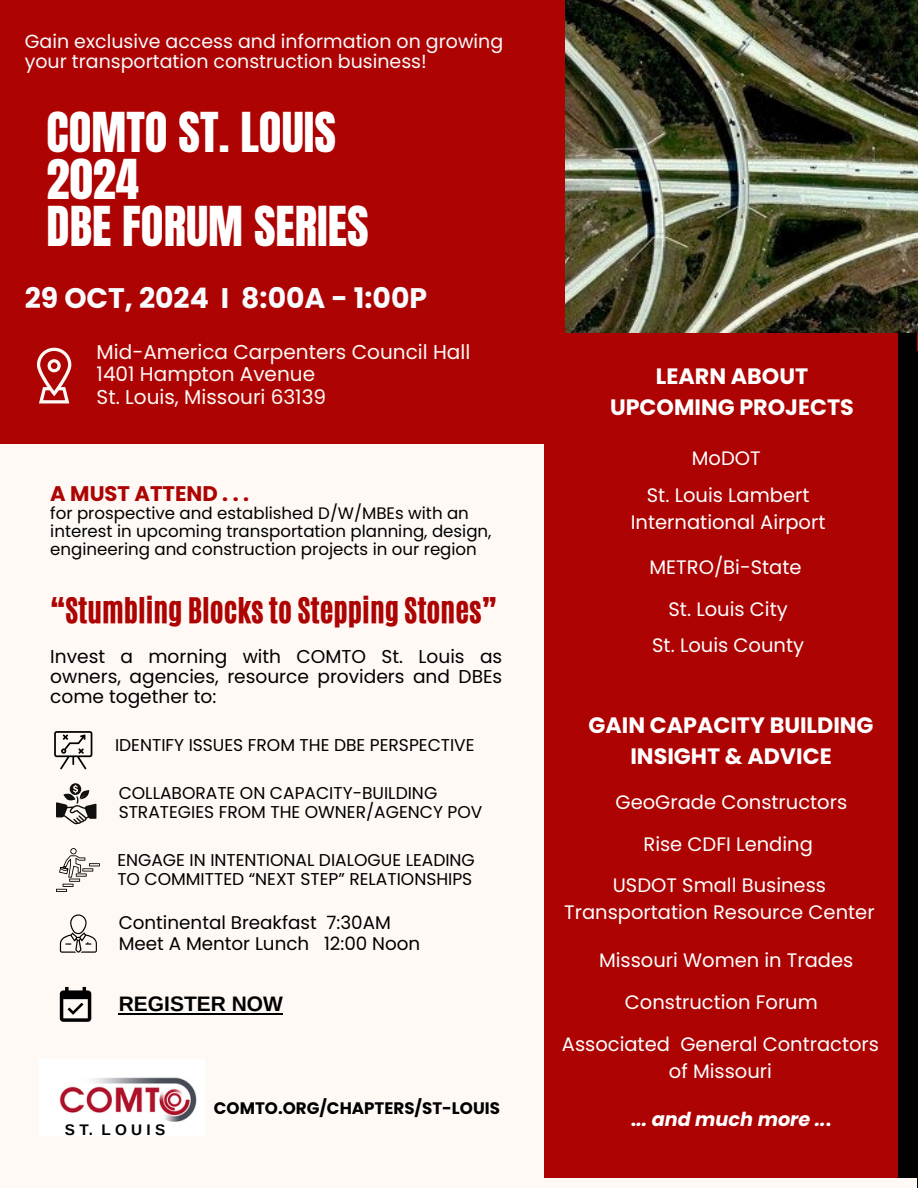
<style>
.page{position:relative;width:918px;height:1188px;background:#fff9f5}
.page>*{position:absolute;margin:0;border:0;box-sizing:border-box;transform-origin:0 0}
.t1{font:46.8px/47.2px "Anton";color:#fff}
.t2{font:29.55px "CA Generated";color:#ad0303}
.t3{font:700 28.35px "Poppins";color:#f8fbfd}
.t4{font:700 22.2px/30.3px "Poppins";color:#fff;text-align:center}
.t5{font:700 21.15px "Poppins";color:#ad0303}
.t6{font:700 21px "Arimo";color:#000}
.t7{font:20.1px/22.5px "Poppins";color:#fff9f5}
.t8{font:19.5px/27px "Poppins";color:#fff;text-align:center}
.t9{font:italic 700 19.2px "Poppins";color:#fff}
.t10{font:19.05px/20.2px "Poppins";color:#f8fbfd}
.t11{font:18.6px/20.2px "Poppins";color:#000;text-align:justify}
.t12{font:18.3px "Poppins";color:#000}
.t13{font:17.1px/19.2px "Poppins";color:#000}
.t14{font:16.65px/18px "Poppins";color:#000}
.t15{font:700 16.65px "Poppins";color:#000}
.t16{font:700 15.3px "Arimo";letter-spacing:.28em;color:#000}
.s1{font-style:normal}
</style>
<div class="page">
<img style="left:564px;top:0;width:354px;height:334px">
<div style="left:0;top:0;width:564px;height:444px;background:#ad0303"></div>
<div style="left:544px;top:334px;width:374px;height:844px;background:#ad0303"></div>
<div style="left:898px;top:334px;width:18px;height:844px;background:#000"></div>
<svg style="left:54px;top:731px;width:38px;height:38px"></svg>
<svg style="left:60px;top:914px;width:37px;height:39px"></svg>
<svg style="left:37px;top:348px;width:34px;height:55px"></svg>
<svg style="left:60px;top:987px;width:31px;height:35px"></svg>
<svg style="left:56px;top:783px;width:40px;height:41px"></svg>
<svg style="left:56px;top:848px;width:44px;height:44px"></svg>
<img style="left:59px;top:1077px;width:138px;height:45px">
<hr style="left:119px;top:1013px;width:164px;height:2px;background:#000">
<hr style="left:917px;top:352px;width:1px;height:836px;background:#000">
<p class="t10" style="left:25px;top:31px;width:480px">Gain exclusive access and information on growing your transportation construction business!</p>
<h1 class="t1" style="left:47px;top:109px;width:324px">COMTO ST. LOUIS<br>2024<br>DBE FORUM SERIES</h1>
<h4 class="t3" style="left:25px;top:278px;width:404px">29 OCT, 2024 I 8:00A - 1:00P</h4>
<h4 class="t7" style="left:97px;top:340px;width:375px">Mid-America Carpenters Council Hall<br>1401 Hampton Avenue<br>St. Louis, Missouri 63139</h4>
<p class="t5" style="left:50px;top:479px;width:200px">A MUST ATTEND . . .</p>
<p class="t14" style="left:50px;top:504px;width:420px">for prospective and established D/W/MBEs with an</p>
<p class="t14" style="left:50px;top:522px;width:443px">interest in upcoming transportation planning, design, engineering and construction projects in our region</p>
<h5 class="t2" style="left:50px;top:589px;width:448px">“Stumbling Blocks to Stepping Stones”</h5>
<p class="t11" style="left:50px;top:646px;width:454px">Invest a morning with COMTO St. Louis as owners, agencies, resource providers and DBEs come together to:</p>
<p class="t13" style="left:115px;top:736px;width:361px">IDENTIFY ISSUES FROM THE DBE PERSPECTIVE</p>
<p class="t13" style="left:119px;top:783px;width:365px">COLLABORATE ON CAPACITY-BUILDING<br>STRATEGIES FROM THE OWNER/AGENCY POV</p>
<p class="t13" style="left:117px;top:850px;width:359px">ENGAGE IN INTENTIONAL DIALOGUE LEADING<br>TO COMMITTED “NEXT STEP” RELATIONSHIPS</p>
<p class="t12" style="left:119px;top:910px;width:274px">Continental Breakfast 7:30AM</p>
<p class="t12" style="left:119px;top:930px;width:303px">Meet A Mentor Lunch 12:00 Noon</p>
<p class="t4" style="left:610px;top:361px;width:245px">LEARN ABOUT<br>UPCOMING PROJECTS</p>
<p class="t8" style="left:692px;top:445px;width:70px">MoDOT</p>
<h6 class="t8" style="left:631px;top:481px;width:196px">St. Louis Lambert<br>International Airport</h6>
<p class="t8" style="left:649px;top:554px;width:154px">METRO/Bi-State</p>
<p class="t8" style="left:669px;top:596px;width:121px">St. Louis City</p>
<p class="t8" style="left:652px;top:632px;width:153px">St. Louis County</p>
<p class="t4" style="left:589px;top:711px;width:287px">GAIN CAPACITY BUILDING<br>INSIGHT &amp; ADVICE</p>
<p class="t8" style="left:616px;top:789px;width:233px">GeoGrade Constructors</p>
<h3 class="t8" style="left:643px;top:831px;width:171px">Rise CDFI Lending</h3>
<p class="t8" style="left:564px;top:872px;width:312px">USDOT Small Business<br>Transportation Resource Center</p>
<p class="t8" style="left:599px;top:947px;width:256px">Missouri Women in Trades</p>
<p class="t6" style="left:119px;top:992px;width:166px">REGISTER NOW</p>
<p class="t8" style="left:625px;top:989px;width:195px">Construction Forum</p>
<h2 class="t16" style="left:65px;top:1121px;width:102px">ST. LOUIS</h2>
<p class="t15" style="left:214px;top:1096px;width:288px">COMTO.ORG/CHAPTERS/ST-LOUIS</p>
<p class="t8" style="left:562px;top:1031px;width:319px">Associated General Contractors of Missouri</p>
<p class="t9" style="left:631px;top:1106px;width:202px"><span class="s1">.</span>.. and much more ..<span class="s1">.</span></p>
</div>
